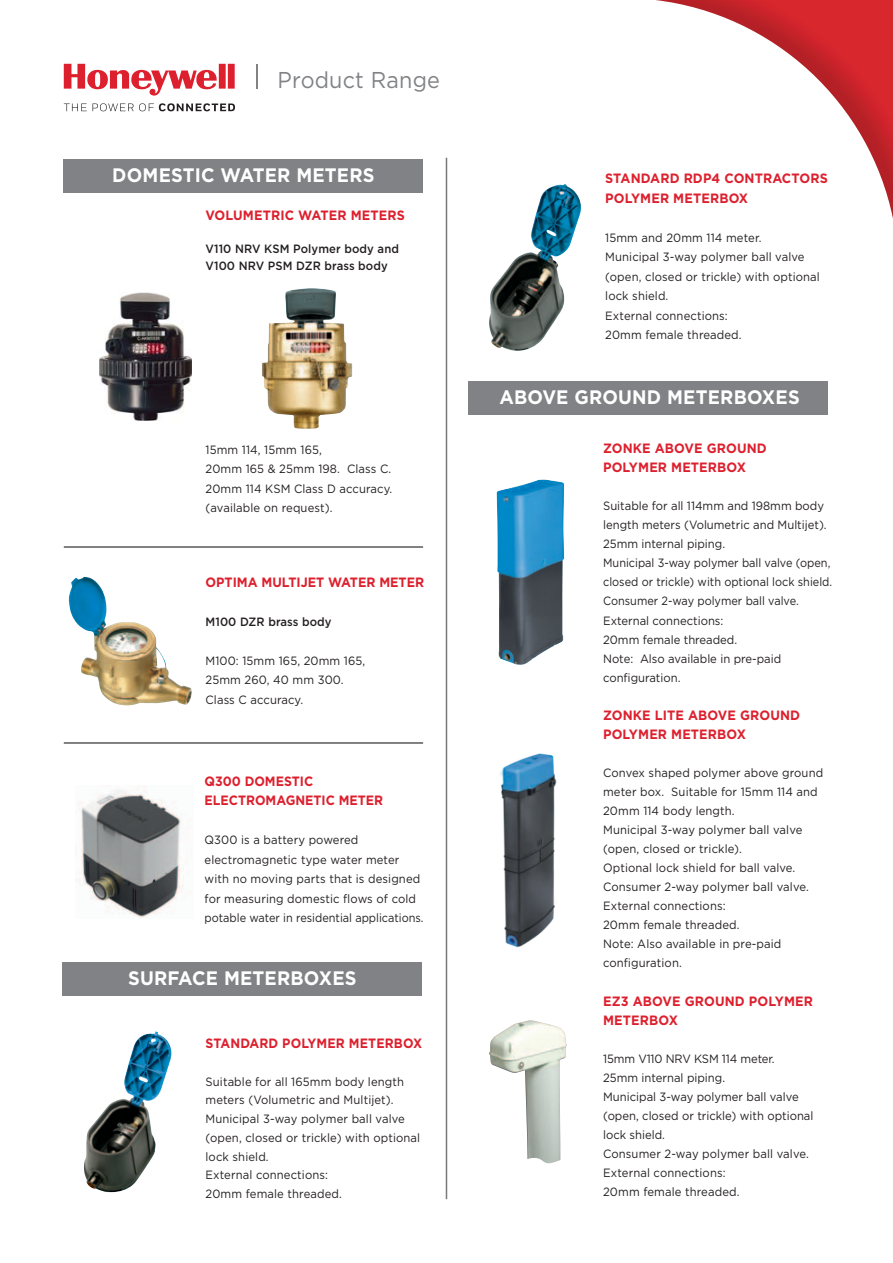
<style>
.page{position:relative;width:893px;height:1263px;background:#fff}
.page>*{position:absolute;margin:0;border:0;box-sizing:border-box;transform-origin:0 0}
.t1{font:22.95px "Gotham";letter-spacing:.01em;color:#808285;scale:.94 1}
.t2{font:700 19.5px "Gotham";letter-spacing:.01em;color:#fff;scale:.94 1}
.t3{font:700 13.5px/19px "Gotham";letter-spacing:.01em;color:#dd202e;scale:.94 1}
.t4{font:700 13.5px/19.5px "Gotham";letter-spacing:.01em;color:#dd202e;scale:.92 1}
.t5{font:700 13.5px "Gotham";letter-spacing:.01em;color:#dd202e;scale:.93 1}
.t6{font:12px/19px "Gotham";letter-spacing:.01em;color:#231f20;scale:.94 1}
.t7{font:500 12px/16.5px "Gotham";letter-spacing:.01em;color:#231f20;scale:.94 1}
</style>
<div class="page">
<img style="left:547px;top:184px;width:34px;height:148px">
<img style="left:656px;top:0;width:237px;height:218px">
<div style="left:64px;top:159px;width:359px;height:34px;background:#808285"></div>
<div style="left:63px;top:962px;width:359px;height:33px;background:#808285"></div>
<div style="left:469px;top:381px;width:359px;height:33px;background:#808285"></div>
<hr style="left:64px;top:546px;width:359px;height:2px;background:#231f20">
<hr style="left:64px;top:742px;width:359px;height:1px;background:#231f20">
<img style="left:262px;top:288px;width:87px;height:141px">
<img style="left:99px;top:293px;width:93px;height:127px">
<img style="left:69px;top:578px;width:56px;height:127px">
<img style="left:76px;top:786px;width:108px;height:133px">
<img style="left:84px;top:1033px;width:71px;height:156px">
<img style="left:489px;top:185px;width:75px;height:144px">
<img style="left:497px;top:479px;width:67px;height:186px">
<img style="left:489px;top:1020px;width:78px;height:137px">
<img style="left:500px;top:753px;width:57px;height:195px">
<hr style="left:256px;top:64px;width:2px;height:25px;background:#808285">
<hr style="left:446px;top:158px;width:1px;height:1041px;background:#77797b">
<svg style="left:527px;top:1157px;width:34px;height:7px"></svg>
<svg style="left:64px;top:64px;width:171px;height:32px"></svg>
<svg style="left:64px;top:104px;width:23px;height:7px"></svg>
<svg style="left:93px;top:103px;width:142px;height:8px"></svg>
<h1 class="t1" style="left:278px;top:65px;width:174px">Product Range</h1>
<h2 class="t2" style="left:112px;top:163px;width:281px">DOMESTIC WATER METERS</h2>
<p class="t3" style="left:206px;top:206px;width:214px">VOLUMETRIC WATER METERS</p>
<p class="t7" style="left:206px;top:241px;width:207px">V110 NRV KSM Polymer body and<br>V100 NRV PSM DZR brass body</p>
<p class="t6" style="left:206px;top:439px;width:200px;line-height:19.5px">15mm 114, 15mm 165,<br>20mm 165 &amp; 25mm 198. Class C.<br>20mm 114 KSM Class D accuracy. (available on request).</p>
<p class="t5" style="left:206px;top:573px;width:237px">OPTIMA MULTIJET WATER METER</p>
<p class="t7" style="left:206px;top:613px;width:136px">M100 DZR brass body</p>
<p class="t6" style="left:206px;top:650px;width:171px;line-height:19.5px">M100: 15mm 165, 20mm 165,<br>25mm 260, 40 mm 300.<br>Class C accuracy.</p>
<p class="t4" style="left:205px;top:771px;width:196px">Q300 DOMESTIC<br>ELECTROMAGNETIC METER</p>
<p class="t6" style="left:205px;top:830px;width:235px;line-height:19.5px">Q300 is a battery powered electromagnetic type water meter with no moving parts that is designed for measuring domestic flows of cold potable water in residential applications.</p>
<h2 class="t2" style="left:128px;top:965px;width:244px">SURFACE METERBOXES</h2>
<p class="t4" style="left:206px;top:1033px;width:237px">STANDARD POLYMER METERBOX</p>
<p class="t6" style="left:206px;top:1072px;width:230px">Suitable for all 165mm body length meters (Volumetric and Multijet).<br>Municipal 3-way polymer ball valve (open, closed or trickle) with optional lock shield.<br>External connections:<br>20mm female threaded.</p>
<p class="t3" style="left:605px;top:169px;width:238px;line-height:19.5px">STANDARD RDP4 CONTRACTORS<br>POLYMER METERBOX</p>
<p class="t6" style="left:605px;top:227px;width:230px;line-height:19.5px">15mm and 20mm 114 meter.<br>Municipal 3-way polymer ball valve (open, closed or trickle) with optional lock shield.<br>External connections:<br>20mm female threaded.</p>
<h2 class="t2" style="left:499px;top:384px;width:321px">ABOVE GROUND METERBOXES</h2>
<p class="t3" style="left:603px;top:439px;width:176px">ZONKE ABOVE GROUND<br>POLYMER METERBOX</p>
<p class="t6" style="left:603px;top:496px;width:245px">Suitable for all 114mm and 198mm body length meters (Volumetric and Multijet).<br>25mm internal piping.<br>Municipal 3-way polymer ball valve (open, closed or trickle) with optional lock shield.<br>Consumer 2-way polymer ball valve.<br>External connections:<br>20mm female threaded.<br>Note: Also available in pre-paid configuration.</p>
<p class="t3" style="left:603px;top:705px;width:211px">ZONKE LITE ABOVE GROUND<br>POLYMER METERBOX</p>
<p class="t6" style="left:603px;top:763px;width:236px">Convex shaped polymer above ground meter box. Suitable for 15mm 114 and<br>20mm 114 body length.<br>Municipal 3-way polymer ball valve (open, closed or trickle).<br>Optional lock shield for ball valve.<br>Consumer 2-way polymer ball valve.<br>External connections:<br>20mm female threaded.<br>Note: Also available in pre-paid configuration.</p>
<p class="t3" style="left:603px;top:991px;width:225px">EZ3 ABOVE GROUND POLYMER<br>METERBOX</p>
<p class="t6" style="left:603px;top:1049px;width:225px">15mm V110 NRV KSM 114 meter.<br>25mm internal piping.<br>Municipal 3-way polymer ball valve (open, closed or trickle) with optional lock shield.<br>Consumer 2-way polymer ball valve.<br>External connections:<br>20mm female threaded.</p>
</div>
